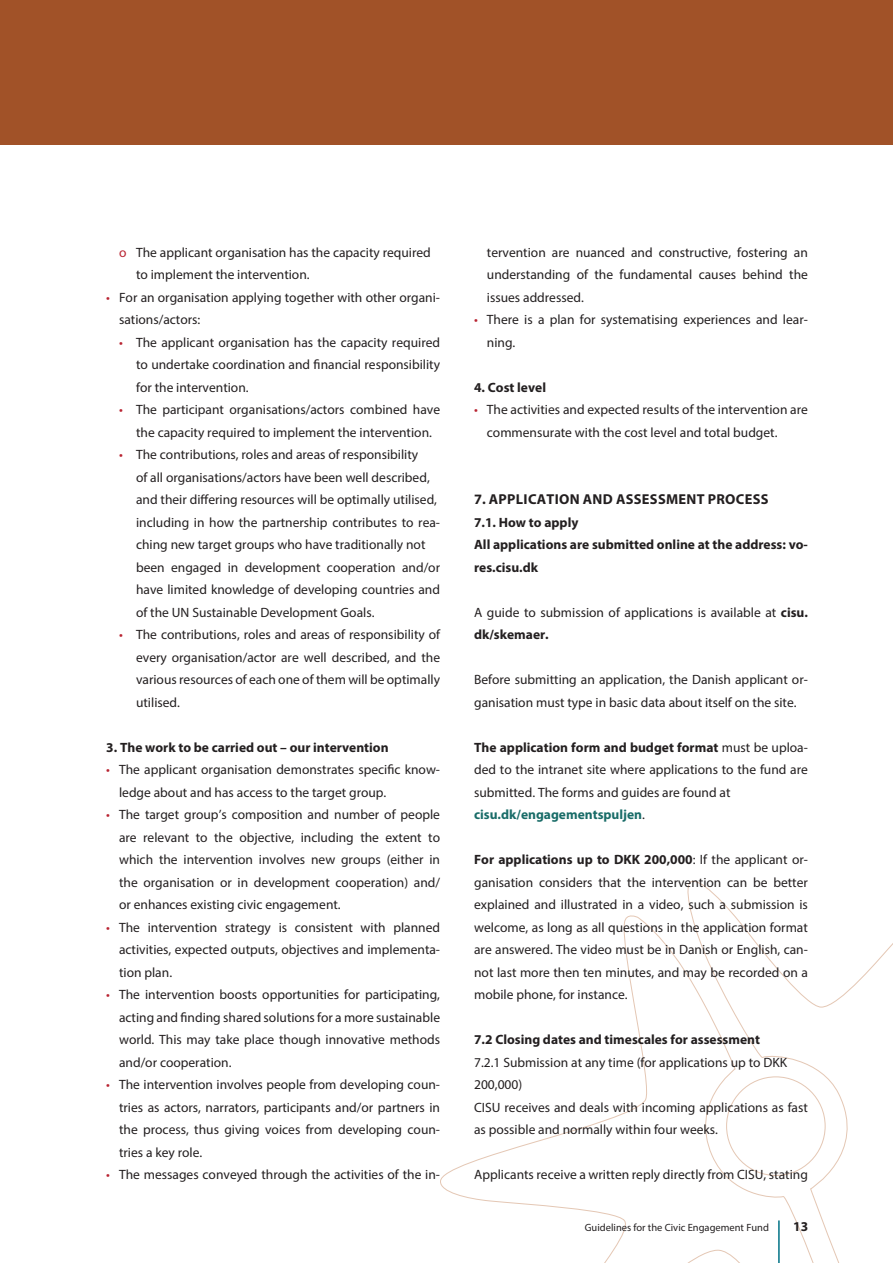
<style>
.page{position:relative;width:893px;height:1263px;background:#fff}
.page>*{position:absolute;margin:0;border:0;box-sizing:border-box;transform-origin:0 0}
.mellemrubrik{font:700 14.4px "Myriad Pro";letter-spacing:.02em;color:#231f20}
.bullettekst{font:13.5px/22.5px "Myriad Pro";color:#231f20;text-align:justify}
.broed{font:13.5px/22.5px "Myriad Pro";color:#231f20}
.lille_mellemrubrik_f{font:700 13.5px "Myriad Pro";color:#231f20}
.broed-2{font:700 13.5px/22.5px "Myriad Pro";color:#231f20}
.lille_mellemrubrik{font:13.5px/22.5px "Myriad Pro";color:#231f20}
.broed-3{font:700 13.5px "Myriad Pro";color:#196c68}
.t1{font:10.5px "Myriad Pro";color:#231f20}
.s1{color:#b92432}
.s2{font-weight:700}
.s3{font-weight:400;color:#231f20}
</style>
<div class="page">
<svg style="left:440px;top:915px;width:242px;height:348px"></svg>
<svg style="left:682px;top:881px;width:211px;height:382px"></svg>
<hr style="left:778px;top:1220px;width:2px;height:43px;background:#007286">
<div style="left:0;top:0;width:893px;height:145px;background:#a15228"></div>
<p class="bullettekst" style="left:119px;top:241px;width:313px"><span class="s1">o</span> The applicant organisation has the capacity required</p>
<p class="bullettekst" style="left:136px;top:263px;width:175px">to implement the intervention.</p>
<p class="bullettekst" style="left:119px;top:286px;width:323px;text-indent:-13px"><span class="s1">•</span> For an organisation applying together with other organi&shy;sations/actors:</p>
<p class="bullettekst" style="left:136px;top:331px;width:306px;text-indent:-17px"><span class="s1">•</span> The applicant organisation has the capacity required to undertake coordination and financial responsibility for the intervention.</p>
<p class="bullettekst" style="left:136px;top:398px;width:306px;text-indent:-17px"><span class="s1">•</span> The participant organisations/actors combined have the capacity required to implement the intervention.</p>
<p class="bullettekst" style="left:119px;top:443px;width:301px"><span class="s1">•</span> The contributions, roles and areas of responsibility</p>
<p class="bullettekst" style="left:136px;top:466px;width:295px">of all organisations/actors have been well described,</p>
<p class="bullettekst" style="left:136px;top:488px;width:302px">and their differing resources will be optimally utilised,</p>
<p class="bullettekst" style="left:136px;top:511px;width:306px">including in how the partnership contributes to rea&shy;ching new target groups who have traditionally not</p>
<p class="bullettekst" style="left:136px;top:556px;width:306px">been engaged in development cooperation and/or have limited knowledge of developing countries and of the UN Sustainable Development Goals.</p>
<p class="bullettekst" style="left:136px;top:623px;width:306px;text-indent:-17px"><span class="s1">•</span> The contributions, roles and areas of responsibility of every organisation/actor are well described, and the various resources of each one of them will be optimally utilised.</p>
<p class="lille_mellemrubrik_f" style="left:106px;top:738px;width:284px">3. The work to be carried out – our intervention</p>
<p class="bullettekst" style="left:119px;top:758px;width:323px;text-indent:-13px"><span class="s1">•</span> The applicant organisation demonstrates specific know&shy;ledge about and has access to the target group.</p>
<p class="bullettekst" style="left:119px;top:803px;width:323px;text-indent:-13px"><span class="s1">•</span> The target group’s composition and number of people are relevant to the objective, including the extent to which the intervention involves new groups (either in the organisation or in development cooperation) and/ or enhances existing civic engagement.</p>
<p class="bullettekst" style="left:119px;top:916px;width:323px;text-indent:-13px"><span class="s1">•</span> The intervention strategy is consistent with planned activities, expected outputs, objectives and implementa&shy;tion plan.</p>
<p class="bullettekst" style="left:119px;top:983px;width:323px;text-indent:-13px"><span class="s1">•</span> The intervention boosts opportunities for participating, acting and finding shared solutions for a more sustainable world. This may take place though innovative methods and/or cooperation.</p>
<p class="bullettekst" style="left:119px;top:1073px;width:323px;text-indent:-13px"><span class="s1">•</span> The intervention involves people from developing coun&shy;tries as actors, narrators, participants and/or partners in the process, thus giving voices from developing coun&shy;tries a key role.</p>
<p class="bullettekst" style="left:106px;top:1163px;width:335px"><span class="s1">•</span> The messages conveyed through the activities of the in-</p>
<p class="bullettekst" style="left:487px;top:241px;width:323px">tervention are nuanced and constructive, fostering an understanding of the fundamental causes behind the issues addressed.</p>
<p class="bullettekst" style="left:487px;top:308px;width:322px;text-indent:-13px"><span class="s1">•</span> There is a plan for systematising experiences and lear&shy;ning.</p>
<p class="lille_mellemrubrik_f" style="left:474px;top:378px;width:73px">4. Cost level</p>
<p class="bullettekst" style="left:487px;top:398px;width:323px;text-indent:-13px"><span class="s1">•</span> The activities and expected results of the intervention are commensurate with the cost level and total budget.</p>
<p class="mellemrubrik" style="left:474px;top:490px;width:296px">7. APPLICATION AND ASSESSMENT PROCESS</p>
<p class="lille_mellemrubrik_f" style="left:474px;top:513px;width:106px">7.1. How to apply</p>
<p class="broed-2" style="left:474px;top:533px;width:335px">All applications are submitted online at the address: vo&shy;res.cisu.dk</p>
<p class="broed" style="left:474px;top:601px;width:335px">A guide to submission of applications is available at <span class="s2">cisu. dk/skemaer.</span></p>
<p class="broed" style="left:474px;top:668px;width:335px">Before submitting an application, the Danish applicant or&shy;ganisation must type in basic data about itself on the site.</p>
<p class="broed" style="left:474px;top:736px;width:335px;text-align:justify"><span class="s2">The application form and budget format</span> must be uploa&shy;ded to the intranet site where applications to the fund are submitted. The forms and guides are found at</p>
<p class="broed-3" style="left:474px;top:806px;width:172px">cisu.dk/engagementspuljen<span class="s3">.</span></p>
<p class="broed" style="left:474px;top:848px;width:335px;text-align:justify"><span class="s2">For applications up to DKK 200,000</span>: If the applicant or&shy;ganisation considers that the intervention can be better explained and illustrated in a video, such a submission is welcome, as long as all questions in the application format are answered. The video must be in Danish or English, can&shy;not last more then ten minutes, and may be recorded on a mobile phone, for instance.</p>
<p class="lille_mellemrubrik_f" style="left:474px;top:1031px;width:287px">7.2 Closing dates and timescales for assessment</p>
<p class="lille_mellemrubrik" style="left:474px;top:1051px;width:314px">7.2.1 Submission at any time (for applications up to DKK<br>200,000)</p>
<p class="broed" style="left:474px;top:1096px;width:335px">CISU receives and deals with incoming applications as fast as possible and normally within four weeks.</p>
<p class="broed" style="left:474px;top:1163px;width:335px">Applicants receive a written reply directly from CISU, stating</p>
<p class="t1" style="left:585px;top:1220px;width:186px">Guidelines for the Civic Engagement Fund</p>
<p class="broed-2" style="left:793px;top:1214px;width:16px">13</p>
</div>
